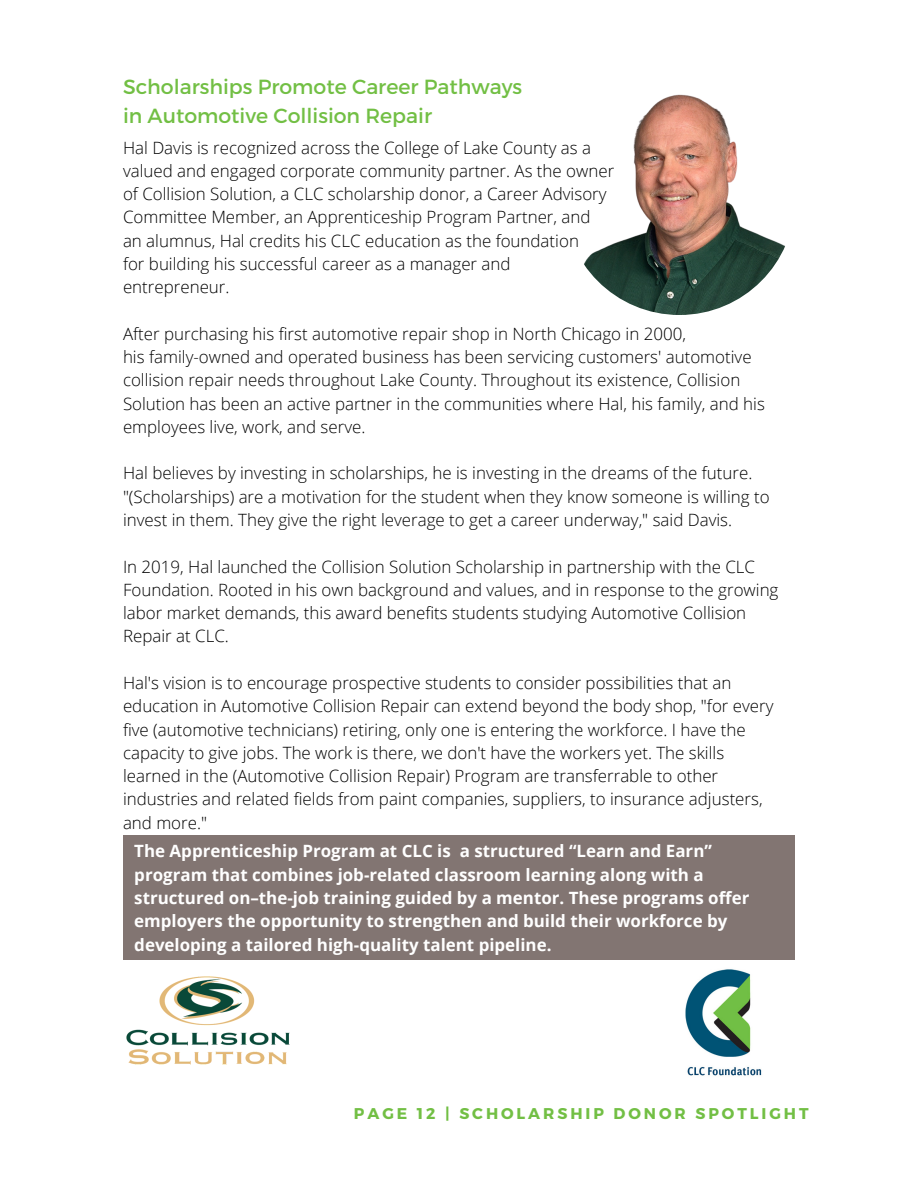
<style>
.page{position:relative;width:918px;height:1188px;background:#fff}
.page>*{position:absolute;margin:0;border:0;box-sizing:border-box;transform-origin:0 0}
.t1{font:20.4px/28.7px "Montserrat";color:#72bf44}
.t2{font:300 16.95px/23.2px "Open Sans";color:#000}
.t3{font:700 16.95px/23.2px "Open Sans";color:#fff}
.t4{font:700 15.6px "Montserrat";letter-spacing:.19em;color:#72bf44}
</style>
<div class="page">
<img style="left:564px;top:84px;width:231px;height:231px;border-radius:50%">
<img style="left:685px;top:969px;width:77px;height:107px">
<img style="left:126px;top:976px;width:164px;height:89px">
<div style="left:123px;top:835px;width:672px;height:125px;background:#827572"></div>
<p class="t1" style="left:123px;top:72px;width:401px">Scholarships Promote Career Pathways in Automotive Collision Repair</p>
<p class="t2" style="left:123px;top:135px;width:470px">Hal Davis is recognized across the College of Lake County as a</p>
<p class="t2" style="left:123px;top:159px;width:493px">valued and engaged corporate community partner. As the owner</p>
<p class="t2" style="left:123px;top:182px;width:485px">of Collision Solution, a CLC scholarship donor, a Career Advisory</p>
<p class="t2" style="left:123px;top:205px;width:469px">Committee Member, an Apprenticeship Program Partner, and</p>
<p class="t2" style="left:123px;top:228px;width:457px">an alumnus, Hal credits his CLC education as the foundation</p>
<p class="t2" style="left:123px;top:252px;width:389px">for building his successful career as a manager and</p>
<p class="t2" style="left:123px;top:275px;width:108px">entrepreneur.</p>
<p class="t2" style="left:123px;top:322px;width:565px">After purchasing his first automotive repair shop in North Chicago in 2000,</p>
<p class="t2" style="left:123px;top:345px;width:643px">his family-owned and operated business has been servicing customers' automotive collision repair needs throughout Lake County. Throughout its existence, Collision Solution has been an active partner in the communities where Hal, his family, and his employees live, work, and serve.</p>
<p class="t2" style="left:123px;top:461px;width:631px">Hal believes by investing in scholarships, he is investing in the dreams of the future.</p>
<p class="t2" style="left:123px;top:485px;width:648px">"(Scholarships) are a motivation for the student when they know someone is willing to invest in them. They give the right leverage to get a career underway," said Davis.</p>
<p class="t2" style="left:123px;top:554px;width:657px">In 2019, Hal launched the Collision Solution Scholarship in partnership with the CLC Foundation. Rooted in his own background and values, and in response to the growing labor market demands, this award benefits students studying Automotive Collision Repair at CLC.</p>
<p class="t2" style="left:123px;top:671px;width:652px">Hal's vision is to encourage prospective students to consider possibilities that an education in Automotive Collision Repair can extend beyond the body shop, "for every five (automotive technicians) retiring, only one is entering the workforce. I have the capacity to give jobs. The work is there, we don't have the workers yet. The skills learned in the (Automotive Collision Repair) Program are transferrable to other industries and related fields from paint companies, suppliers, to insurance adjusters, and more."</p>
<p class="t3" style="left:134px;top:839px;width:617px">The Apprenticeship Program at CLC is a structured “Learn and Earn” program that combines job-related classroom learning along with a structured on–the-job training guided by a mentor. These programs offer employers the opportunity to strengthen and build their workforce by developing a tailored high-quality talent pipeline.</p>
<p class="t4" style="left:354px;top:1103px;width:456px">PAGE 12 | SCHOLARSHIP DONOR SPOTLIGHT</p>
</div>
